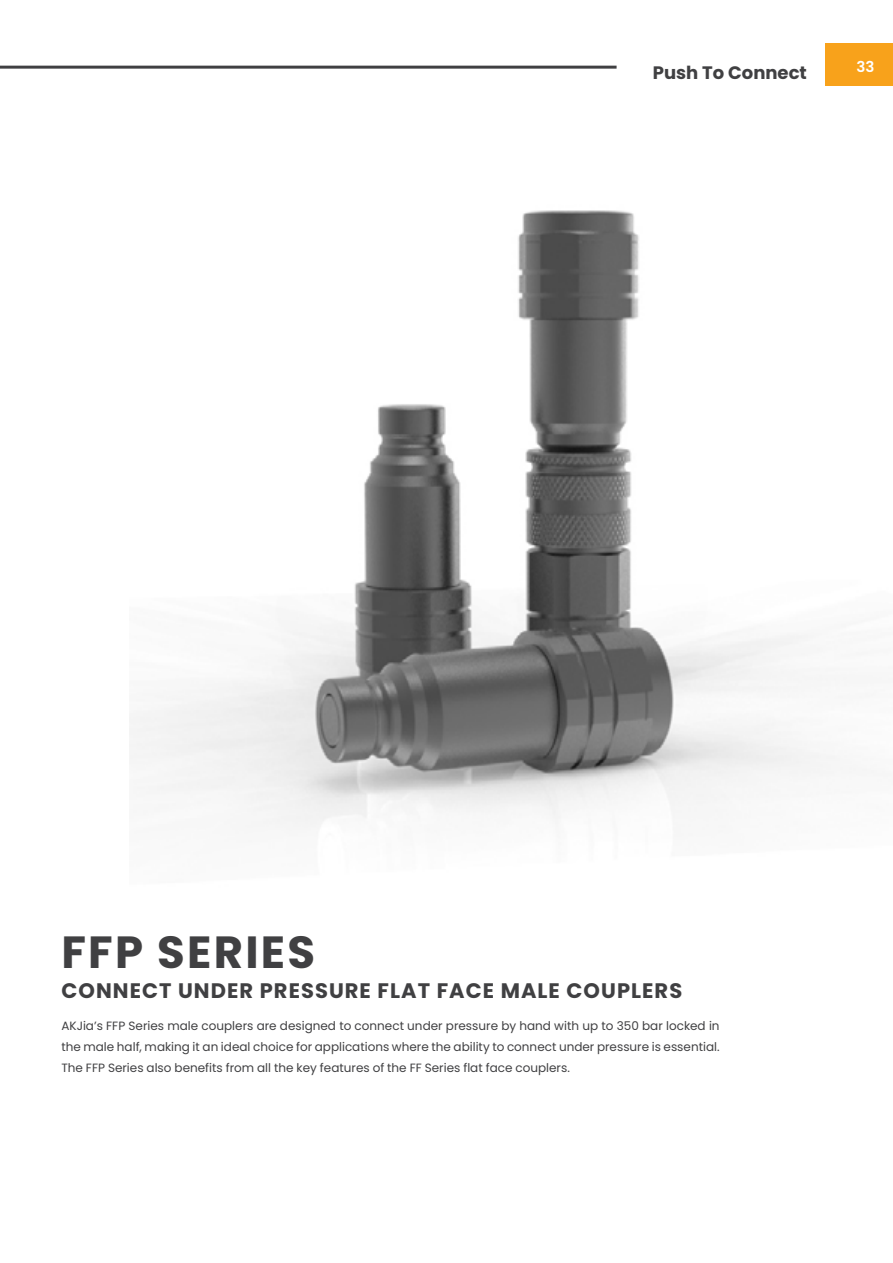
<style>
.page{position:relative;width:893px;height:1263px;background:#fff}
.page>*{position:absolute;margin:0;border:0;box-sizing:border-box;transform-origin:0 0}
.t1{font:700 45px "Poppins";letter-spacing:.05em;color:#404042}
.t2{font:700 21px "Poppins";letter-spacing:.05em;color:#404042}
.t3{font:700 18px "Poppins";color:#404042}
.t4{font:600 15px "Poppins";color:#fff}
.t5{font:12px/21px "Poppins";color:#404042;text-align:justify}
</style>
<div class="page">
<img style="left:130px;top:210px;width:705px;height:618px">
<div style="left:825px;top:43px;width:68px;height:42px;background:#f8a21b"></div>
<hr style="left:0;top:66px;width:617px;height:3px;background:#404042">
<h3 class="t3" style="left:653px;top:62px;width:156px">Push To Connect</h3>
<p class="t4" style="left:856px;top:58px;width:19px">33</p>
<h1 class="t1" style="left:61px;top:926px;width:255px">FFP SERIES</h1>
<h2 class="t2" style="left:61px;top:979px;width:622px">CONNECT UNDER PRESSURE FLAT FACE MALE COUPLERS</h2>
<p class="t5" style="left:61px;top:1015px;width:660px">AKJia’s FFP Series male couplers are designed to connect under pressure by hand with up to 350 bar locked in the male half, making it an ideal choice for applications where the ability to connect under pressure is essential.<br>The FFP Series also benefits from all the key features of the FF Series flat face couplers.</p>
</div>
